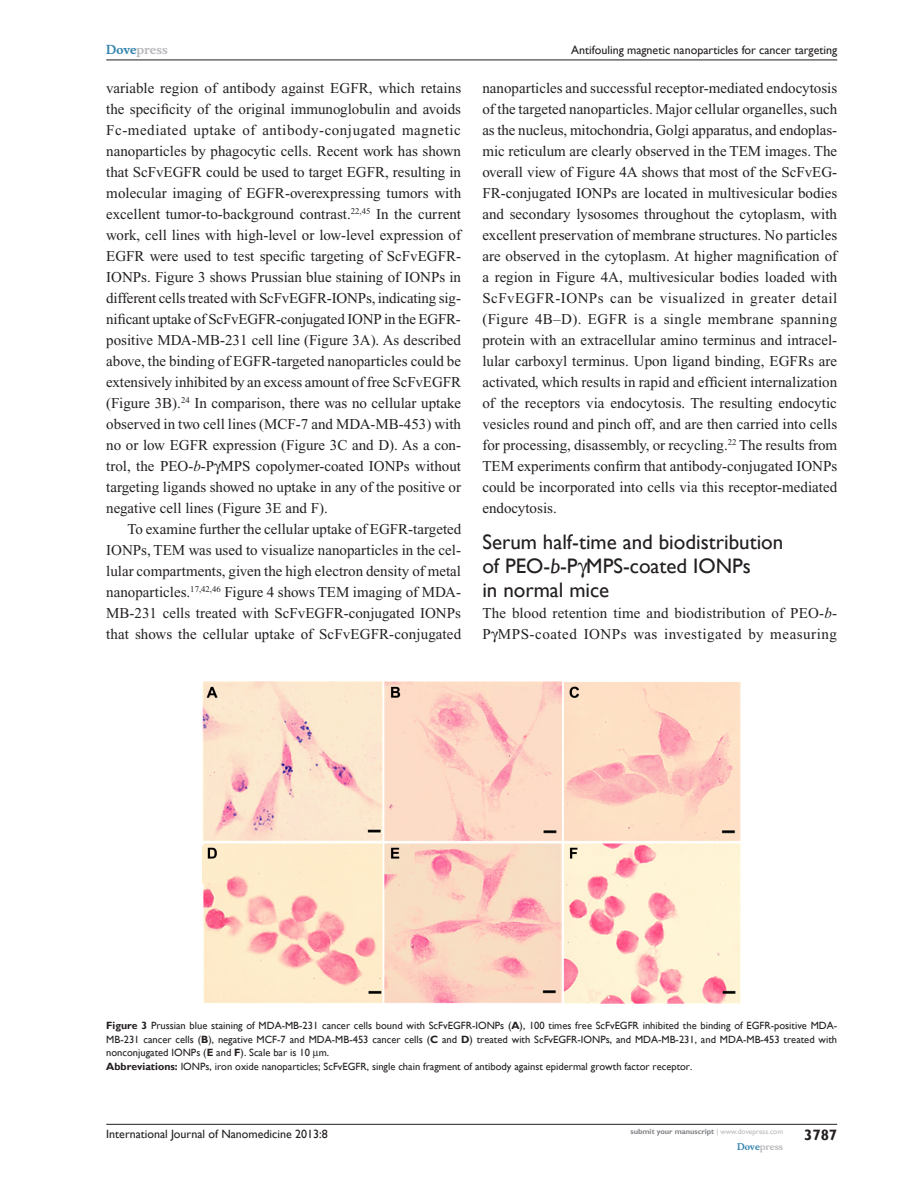
<style>
.page{position:relative;width:918px;height:1188px;background:#fff}
.page>*{position:absolute;margin:0;border:0;box-sizing:border-box;transform-origin:0 0}
.t1{font:21px/24px "Gill Sans";color:#231f20}
.Tx{font:15px/21px "Times New Roman";color:#231f20;text-align:justify}
.TxF{font:15px/21px "Times New Roman";letter-spacing:.01em;color:#231f20;text-align:justify}
.t2{font:700 15px "Gill Sans";color:#231f20}
.t3{font:12px "Gill Sans";color:#231f20}
.t4{font:700 12px "Musee";color:#b8b9bc}
.FC{font:10.5px/13.5px "Gill Sans";color:#231f20;text-align:justify}
.FigSNRI{font:10.5px "Gill Sans";color:#231f20}
.t5{font:700 9px "Musee";color:#b8b9bc}
.t6{font:700 7.5px "Gill Sans";color:#808285}
.s1{color:#3485ae}
.s2{font-style:italic}
.s3{font-weight:700}
.s4{font-weight:400;color:#b8b9bc}
</style>
<div class="page">
<hr style="left:106px;top:1124px;width:731px;height:1px;background:#231f20">
<hr style="left:106px;top:60px;width:731px;height:1px;background:#231f20">
<img style="left:203px;top:681px;width:538px;height:323px">
<p class="t4" style="left:106px;top:43px;width:63px"><span class="s1">Dove</span>press</p>
<p class="TxF" style="left:106px;top:77px;width:357px">variable region of antibody against EGFR, which retains the specificity of the original immunoglobulin and avoids Fc-mediated uptake of antibody-conjugated magnetic nanoparticles by phagocytic cells. Recent work has shown that ScFvEGFR could be used to target EGFR, resulting in molecular imaging of EGFR-overexpressing tumors with excellent tumor-to-background contrast.<sup>22,45</sup> In the current work, cell lines with high-level or low-level expression of EGFR were used to test specific targeting of ScFvEGFR-IONPs. Figure 3 shows Prussian blue staining of IONPs in different cells treated with ScFvEGFR-IONPs, indicating sig&shy;nificant uptake of ScFvEGFR-conjugated IONP in the EGFR&shy;positive MDA-MB-231 cell line (Figure 3A). As described above, the binding of EGFR-targeted nanoparticles could be extensively inhibited by an excess amount of free ScFvEGFR (Figure 3B).<sup>24</sup> In comparison, there was no cellular uptake observed in two cell lines (MCF-7 and MDA-MB-453) with no or low EGFR expression (Figure 3C and D). As a con&shy;trol, the PEO-<span class="s2">b</span>-P MPS copolymer-coated IONPs without targeting ligands showed no uptake in any of the positive or negative cell lines (Figure 3E and F).</p>
<p class="Tx" style="left:106px;top:518px;width:357px;text-indent:21px">To examine further the cellular uptake of EGFR-targeted IONPs, TEM was used to visualize nanoparticles in the cel&shy;lular compartments, given the high electron density of metal nanoparticles.<sup>17,42,46</sup> Figure 4 shows TEM imaging of MDA-MB-231 cells treated with ScFvEGFR-conjugated IONPs that shows the cellular uptake of ScFvEGFR-conjugated</p>
<p class="t3" style="left:571px;top:43px;width:267px">Antifouling magnetic nanoparticles for cancer targeting</p>
<p class="Tx" style="left:482px;top:77px;width:357px">nanoparticles and successful receptor-mediated endocytosis of the targeted nanoparticles. Major cellular organelles, such as the nucleus, mitochondria, Golgi apparatus, and endoplas&shy;mic reticulum are clearly observed in the TEM images. The overall view of Figure 4A shows that most of the ScFvEG-FR-conjugated IONPs are located in multivesicular bodies and secondary lysosomes throughout the cytoplasm, with excellent preservation of membrane structures. No particles are observed in the cytoplasm. At higher magnification of a region in Figure 4A, multivesicular bodies loaded with ScFvEGFR-IONPs can be visualized in greater detail (Figure 4B–D). EGFR is a single membrane spanning protein with an extracellular amino terminus and intracel&shy;lular carboxyl terminus. Upon ligand binding, EGFRs are activated, which results in rapid and efficient internalization of the receptors via endocytosis. The resulting endocytic vesicles round and pinch off, and are then carried into cells for processing, disassembly, or recycling.<sup>22</sup> The results from TEM experiments confirm that antibody-conjugated IONPs could be incorporated into cells via this receptor-mediated endocytosis.</p>
<h2 class="t1" style="left:482px;top:530px;width:302px">Serum half-time and biodistribution of PEO-<span class="s2">b</span>-P MPS-coated IONPs<br>in normal mice</h2>
<p class="TxF" style="left:482px;top:602px;width:356px">The blood retention time and biodistribution of PEO-<span class="s2">b</span>-<br>P MPS-coated IONPs was investigated by measuring</p>
<p class="FC" style="left:106px;top:1019px;width:732px"><span class="s3">Figure 3</span> Prussian blue staining of MDA-MB-231 cancer cells bound with ScFvEG FR-IONPs (<span class="s3">A</span>), 100 times free ScFvEG FR inhibited the binding of EG FR-positive MDA-MB-231 cancer cells (<span class="s3">B</span>), negative MCF-7 and MDA-MB-453 cancer cells (<span class="s3">C</span> and <span class="s3">D</span>) treated with ScFvEG FR-IONPs, and MDA-MB-231, and MDA-MB-453 treated with nonconjugated IONPs (<span class="s3">E</span> and <span class="s3">F</span>). Scale bar is 10 m.</p>
<p class="FigSNRI" style="left:106px;top:1060px;width:588px"><span class="s3">Abbreviations:</span> IONPs, iron oxide nanoparticles; ScFvEG FR, single chain fragment of antibody against epidermal growth factor receptor.</p>
<p class="t3" style="left:106px;top:1127px;width:223px">International Journal of Nanomedicine 2013:8</p>
<p class="t6" style="left:631px;top:1127px;width:154px">submit your manuscript <span class="s4">| www.dovepress.com</span></p>
<p class="t5" style="left:737px;top:1141px;width:48px"><span class="s1">Dove</span>press</p>
<p class="t2" style="left:804px;top:1126px;width:35px">3787</p>
</div>
